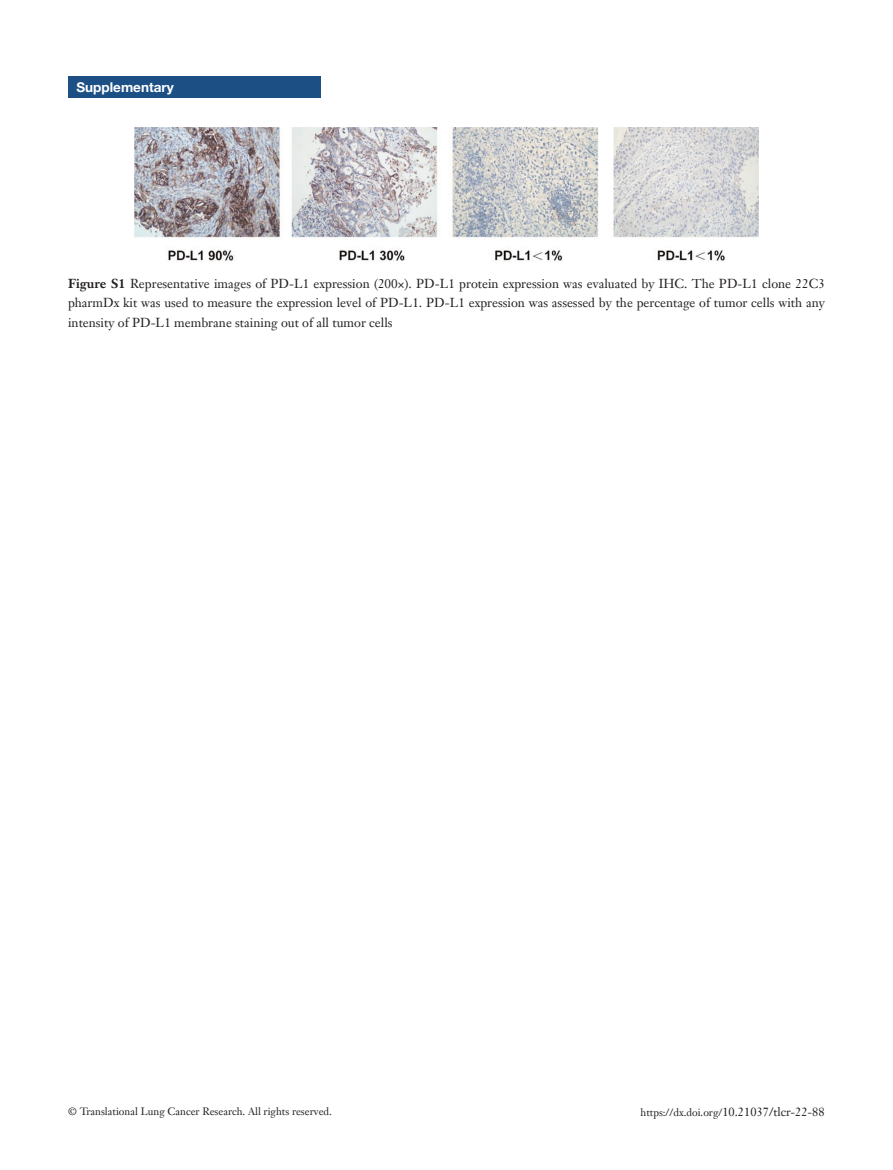
<style>
.page{position:relative;width:893px;height:1170px;background:#fff}
.page>*{position:absolute;margin:0;border:0;box-sizing:border-box;transform-origin:0 0}
.t1{font:700 13.5px "Helvetica Neue LT Pro";color:#fff}
.t2{font:12.75px/19.5px "Janson Text LT";color:#231f20;text-align:justify}
.t3{font:10.5px "Janson Text LT";color:#231f20}
.s1{font-weight:700}
.s2{font-size:12px}
</style>
<div class="page">
<div style="left:68px;top:77px;width:252px;height:21px;background:#1c5085"></div>
<img style="left:135px;top:128px;width:623px;height:133px">
<p class="t1" style="left:77px;top:79px;width:99px">Supplementary</p>
<p class="t2" style="left:68px;top:273px;width:758px"><span class="s1">Figure S1</span> Representative images of PD-L1 expression (200×). PD-L1 protein expression was evaluated by IHC. The PD-L1 clone 22C3 pharmDx kit was used to measure the expression level of PD-L1. PD-L1 expression was assessed by the percentage of tumor cells with any intensity of PD-L1 membrane staining out of all tumor cells</p>
<p class="t3" style="left:68px;top:1104px;width:265px">© Translational Lung Cancer Research. All rights reserved.</p>
<p class="t3" style="left:641px;top:1105px;width:186px">https://dx.doi.org/<span class="s2">10.21037/tlcr-22-88</span></p>
</div>
